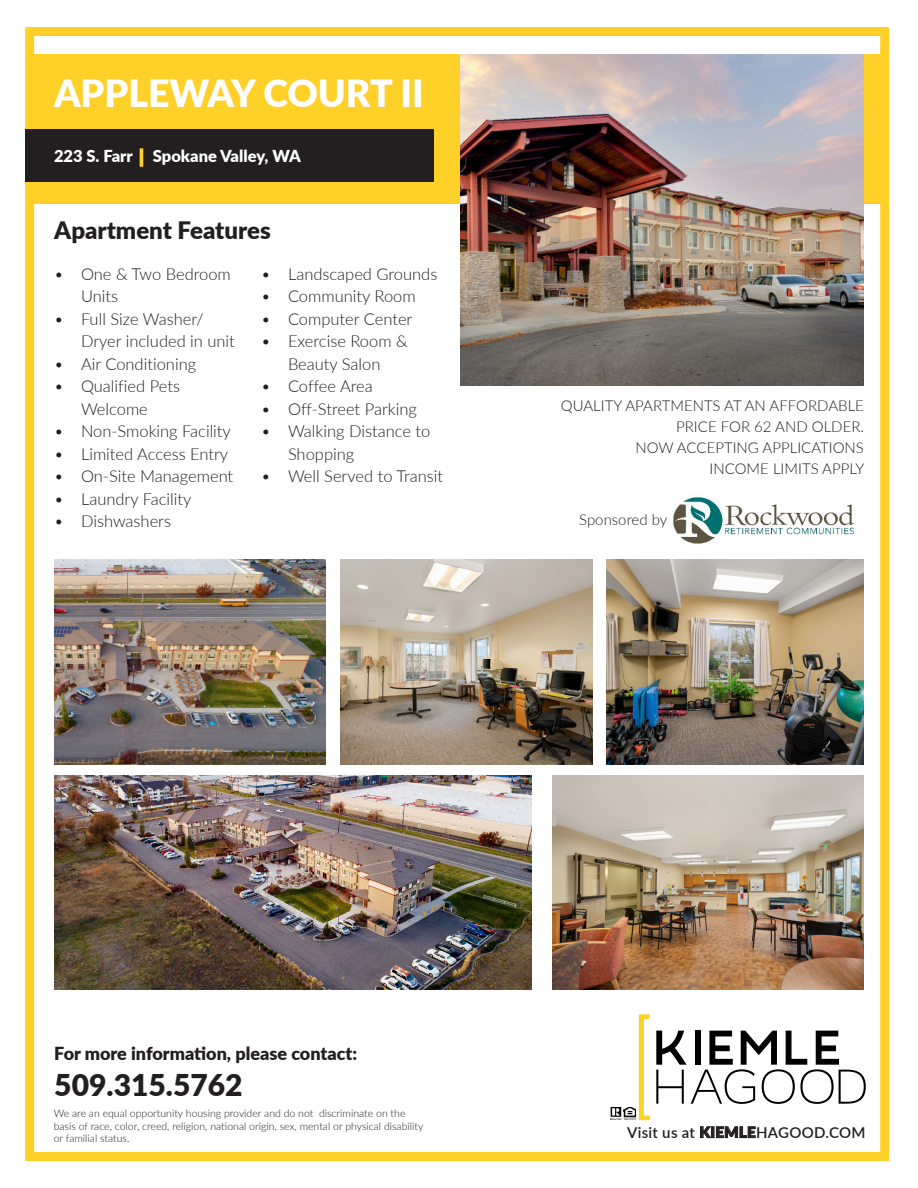
<style>
.page{position:relative;width:918px;height:1188px;background:#fff}
.page>*{position:absolute;margin:0;border:0;box-sizing:border-box;transform-origin:0 0}
.t1{font:900 37.5px "Lato";color:#fff}
.t2{font:900 30px "Lato";color:#231f20}
.t3{font:900 24px "Lato";color:#231f20}
.t4{font:900 18px "Lato";color:#231f20}
.t5{font:300 16.5px/22.5px "Lato";color:#231f20}
.t6{font:900 16.5px "Lato";color:#fff}
.t7{font:300 15px/21px "Lato";color:#231f20;text-align:right}
.t8{font:600 15px "Lato";letter-spacing:.02em;color:#231f20}
.t9{font:300 10.5px/12.6px "Lato";color:#231f20}
.s1{font-weight:300;color:#fed028}
.s2{font-weight:900}
</style>
<div class="page">
<div style="left:25px;top:27px;width:864px;height:1134px;border:9px solid #fed028"></div>
<div style="left:29px;top:54px;width:855px;height:149px;background:#fed028"></div>
<img style="left:54px;top:559px;width:272px;height:205px">
<img style="left:461px;top:54px;width:403px;height:331px">
<div style="left:25px;top:130px;width:409px;height:52px;background:#231f20"></div>
<svg style="left:656px;top:1031px;width:210px;height:73px"></svg>
<img style="left:340px;top:559px;width:252px;height:205px">
<img style="left:54px;top:776px;width:478px;height:214px">
<img style="left:607px;top:559px;width:257px;height:205px">
<img style="left:553px;top:776px;width:311px;height:214px">
<svg style="left:611px;top:1014px;width:39px;height:106px"></svg>
<img style="left:673px;top:497px;width:182px;height:47px">
<p class="t1" style="left:54px;top:65px;width:371px">APPLEWAY COURT II</p>
<p class="t6" style="left:54px;top:144px;width:248px">223 S. Farr <span class="s1">̵</span> Spokane Valley, WA</p>
<p class="t3" style="left:54px;top:212px;width:218px">Apartment Features</p>
<p class="t5" style="left:81px;top:262px;width:151px;text-indent:-27px">• One &amp; Two Bedroom<br>Units</p>
<p class="t5" style="left:81px;top:307px;width:155px;text-indent:-27px">• Full Size Washer/<br>Dryer included in unit</p>
<p class="t5" style="left:54px;top:352px;width:144px">• Air Conditioning</p>
<p class="t5" style="left:54px;top:374px;width:128px;text-align:center">• Qualified Pets<br>Welcome</p>
<p class="t5" style="left:54px;top:419px;width:178px">• Non-Smoking Facility</p>
<p class="t5" style="left:54px;top:442px;width:176px">• Limited Access Entry</p>
<p class="t5" style="left:54px;top:464px;width:181px">• On-Site Management</p>
<p class="t5" style="left:54px;top:487px;width:139px">• Laundry Facility</p>
<p class="t5" style="left:54px;top:509px;width:119px">• Dishwashers</p>
<p class="t5" style="left:261px;top:262px;width:178px">• Landscaped Grounds</p>
<p class="t5" style="left:261px;top:284px;width:156px">• Community Room</p>
<p class="t5" style="left:261px;top:307px;width:153px">• Computer Center</p>
<p class="t5" style="left:261px;top:329px;width:148px;text-align:center">• Exercise Room &amp;<br>Beauty Salon</p>
<p class="t5" style="left:261px;top:374px;width:113px">• Coffee Area</p>
<p class="t5" style="left:261px;top:397px;width:157px">• Off-Street Parking</p>
<p class="t5" style="left:288px;top:419px;width:144px;text-indent:-27px">• Walking Distance to<br>Shopping</p>
<p class="t5" style="left:261px;top:464px;width:184px">• Well Served to Transit</p>
<p class="t7" style="left:561px;top:394px;width:305px">QUALITY APARTMENTS AT AN AFFORDABLE<br>PRICE FOR 62 AND OLDER.</p>
<p class="t7" style="left:635px;top:436px;width:230px">NOW ACCEPTING APPLICATIONS</p>
<p class="t7" style="left:710px;top:457px;width:156px">INCOME LIMITS APPLY</p>
<p class="t7" style="left:579px;top:508px;width:90px">Sponsored by</p>
<p class="t4" style="left:54px;top:1040px;width:304px">For more information, please contact:</p>
<p class="t2" style="left:54px;top:1062px;width:190px">509.315.5762</p>
<p class="t9" style="left:54px;top:1107px;width:371px">We are an equal opportunity housing provider and do not discriminate on the basis of race, color, creed, religion, national origin, sex, mental or physical disability or familial status.</p>
<p class="t8" style="left:627px;top:1121px;width:240px">Visit us at <span class="s2">KIEMLE</span>HAGOOD.COM</p>
</div>
